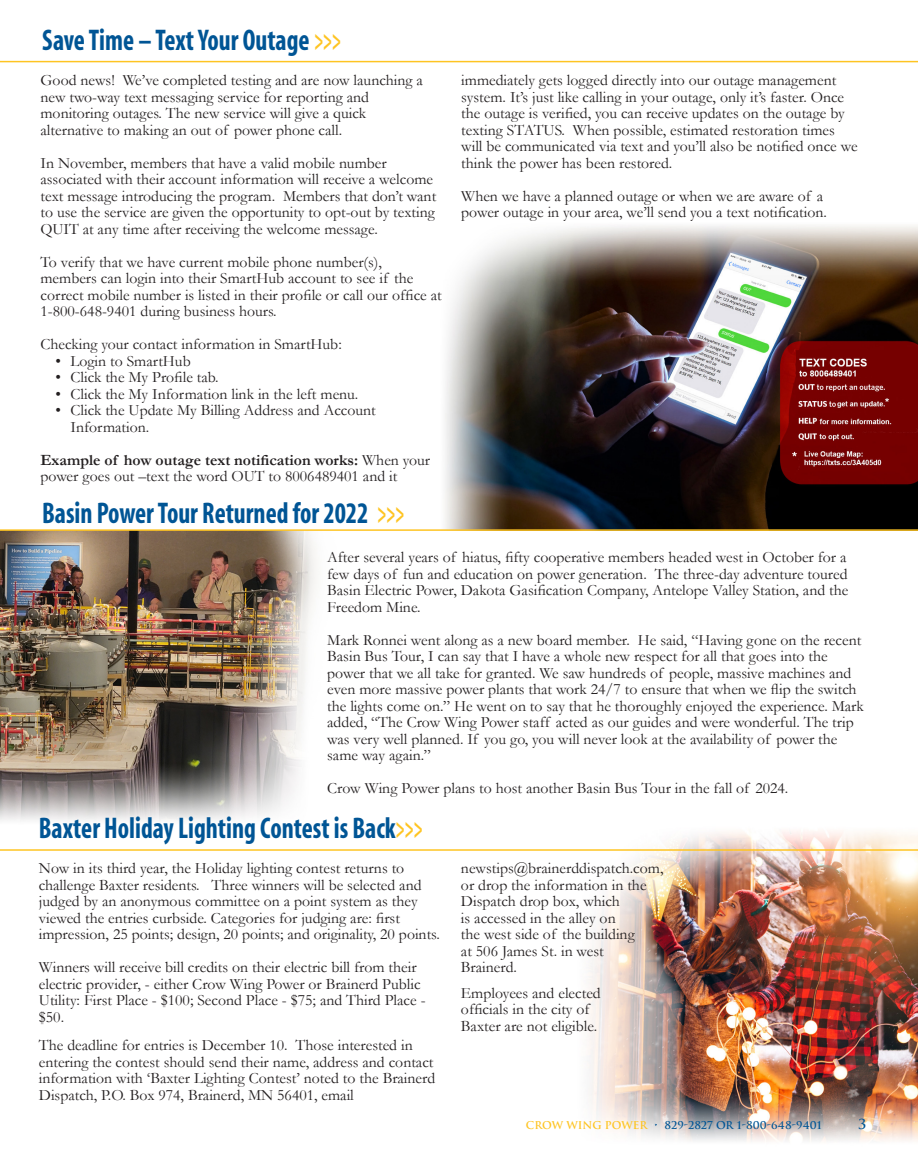
<style>
.page{position:relative;width:918px;height:1151px;background:#fff}
.page>*{position:absolute;margin:0;border:0;box-sizing:border-box;transform-origin:0 0}
.t1{font:700 condensed 30px "Myriad";color:#005595;scale:.88 1}
.t2{font:15.75px/16.5px "Garamond";color:#231f20}
.t3{font:700 13.5px "Trajan";color:#005595}
.t4{font:700 10.5px "Trajan";color:#005595}
.s1{color:#fec422}
.s2{font-weight:700}
</style>
<div class="page">
<img style="left:554px;top:831px;width:364px;height:311px">
<img style="left:445px;top:225px;width:473px;height:304px">
<img style="left:0;top:530px;width:337px;height:291px">
<hr style="left:0;top:61px;width:918px;height:1px;background:#fec422">
<hr style="left:0;top:849px;width:918px;height:1px;background:#fec422">
<hr style="left:0;top:529px;width:918px;height:1px;background:#fec422">
<p class="t1" style="left:42px;top:24px;width:341px">Save Time – Text Your Outage <span class="s1">&gt;&gt;&gt;</span></p>
<p class="t2" style="left:40px;top:72px;width:384px">Good news! We’ve completed testing and are now launching a new two-way text messaging service for reporting and monitoring outages. The new service will give a quick alternative to making an out of power phone call.</p>
<p class="t2" style="left:40px;top:154px;width:397px">In November, members that have a valid mobile number associated with their account information will receive a welcome text message introducing the program. Members that don’t want to use the service are given the opportunity to opt-out by texting QUIT at any time after receiving the welcome message.</p>
<p class="t2" style="left:40px;top:253px;width:403px">To verify that we have current mobile phone number(s), members can login into their SmartHub account to see if the correct mobile number is listed in their profile or call our office at 1-800-648-9401 during business hours.</p>
<p class="t2" style="left:40px;top:336px;width:303px">Checking your contact information in SmartHub:</p>
<p class="t2" style="left:55px;top:352px;width:137px">• Login to SmartHub</p>
<p class="t2" style="left:55px;top:369px;width:165px">• Click the My Profile tab.</p>
<p class="t2" style="left:55px;top:385px;width:304px">• Click the My Information link in the left menu.</p>
<p class="t2" style="left:70px;top:402px;width:307px;text-indent:-15px">• Click the Update My Billing Address and Account<br>Information.</p>
<p class="t2" style="left:40px;top:451px;width:391px"><span class="s2">Example of how outage text notification works:</span> When your power goes out –text the word OUT to 8006489401 and it</p>
<p class="t1" style="left:42px;top:497px;width:413px">Basin Power Tour Returned for 2022 <span class="s1">&gt;&gt;&gt;</span></p>
<p class="t2" style="left:461px;top:72px;width:398px">immediately gets logged directly into our outage management system. It’s just like calling in your outage, only it’s faster. Once the outage is verified, you can receive updates on the outage by texting STATUS. When possible, estimated restoration times will be communicated via text and you’ll also be notified once we think the power has been restored.</p>
<p class="t2" style="left:461px;top:187px;width:367px">When we have a planned outage or when we are aware of a power outage in your area, we’ll send you a text notification.</p>
<p class="t2" style="left:327px;top:548px;width:523px;text-align:justify">After several years of hiatus, fifty cooperative members headed west in October for a few days of fun and education on power generation. The three-day adventure toured Basin Electric Power, Dakota Gasification Company, Antelope Valley Station, and the Freedom Mine.</p>
<p class="t2" style="left:327px;top:631px;width:538px">Mark Ronnei went along as a new board member. He said, “Having gone on the recent Basin Bus Tour, I can say that I have a whole new respect for all that goes into the power that we all take for granted. We saw hundreds of people, massive machines and even more massive power plants that work 24/7 to ensure that when we flip the switch the lights come on.” He went on to say that he thoroughly enjoyed the experience. Mark added, “The Crow Wing Power staff acted as our guides and were wonderful. The trip was very well planned. If you go, you will never look at the availability of power the same way again.”</p>
<p class="t2" style="left:327px;top:779px;width:463px">Crow Wing Power plans to host another Basin Bus Tour in the fall of 2024.</p>
<p class="t1" style="left:39px;top:812px;width:438px">Baxter Holiday Lighting Contest is Back<span class="s1">&gt;&gt;&gt;</span></p>
<p class="t2" style="left:39px;top:859px;width:402px">Now in its third year, the Holiday lighting contest returns to challenge Baxter residents. Three winners will be selected and judged by an anonymous committee on a point system as they viewed the entries curbside. Categories for judging are: first impression, 25 points; design, 20 points; and originality, 20 points.</p>
<p class="t2" style="left:39px;top:958px;width:388px">Winners will receive bill credits on their electric bill from their electric provider, - either Crow Wing Power or Brainerd Public Utility: First Place - $100; Second Place - $75; and Third Place - $50.</p>
<p class="t2" style="left:39px;top:1036px;width:398px">The deadline for entries is December 10. Those interested in entering the contest should send their name, address and contact information with ‘Baxter Lighting Contest’ noted to the Brainerd Dispatch, P.O. Box 974, Brainerd, MN 56401, email</p>
<p class="t2" style="left:461px;top:859px;width:204px">newstips@brainerddispatch.com,</p>
<p class="t2" style="left:461px;top:876px;width:187px">or drop the information in the</p>
<p class="t2" style="left:461px;top:892px;width:160px">Dispatch drop box, which</p>
<p class="t2" style="left:461px;top:909px;width:156px">is accessed in the alley on</p>
<p class="t2" style="left:461px;top:925px;width:175px">the west side of the building</p>
<p class="t2" style="left:461px;top:942px;width:144px">at 506 James St. in west</p>
<p class="t2" style="left:461px;top:958px;width:58px">Brainerd.</p>
<p class="t2" style="left:461px;top:984px;width:141px">Employees and elected</p>
<p class="t2" style="left:461px;top:1000px;width:130px">officials in the city of</p>
<p class="t2" style="left:461px;top:1017px;width:138px">Baxter are not eligible.</p>
<p class="t4" style="left:526px;top:1117px;width:297px"><span class="s1">CROW WING POWER</span> • 829-2827 OR 1-800-648-9401</p>
<p class="t3" style="left:859px;top:1115px;width:9px">3</p>
</div>
